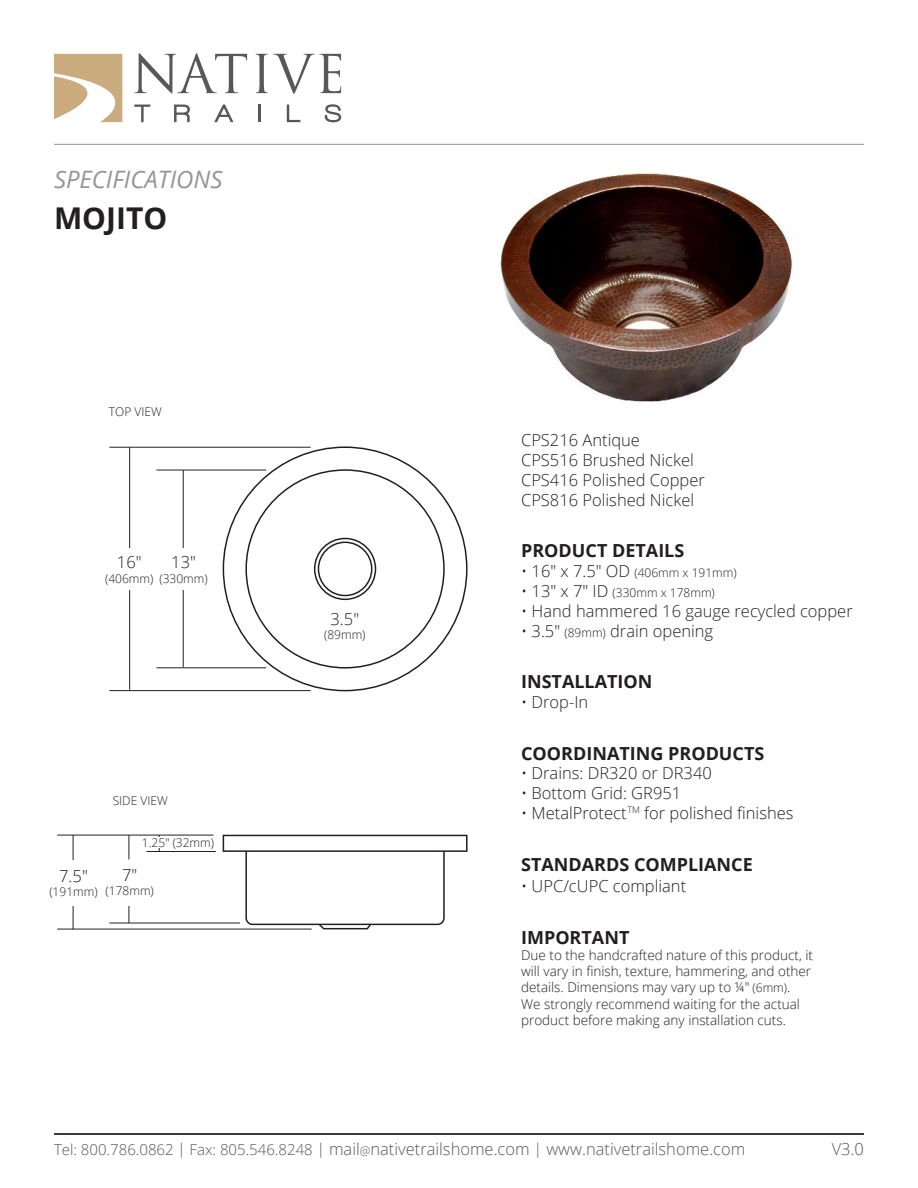
<style>
.page{position:relative;width:918px;height:1188px;background:#fff}
.page>*{position:absolute;margin:0;border:0;box-sizing:border-box;transform-origin:0 0}
.t1{font:700 30px "Open Sans";color:#231f20}
.t2{font:italic 24px "Open Sans";color:#939598}
.t3{font:700 18px "Open Sans";color:#231f20}
.t4{font:300 16.5px/19.8px "Open Sans";color:#231f20}
.t5{font:300 16.5px "Open Sans";color:#57585a}
.t6{font:300 13.5px/16.2px "Open Sans";color:#231f20}
.t7{font:300 12px "Open Sans";color:#231f20}
.s1{font-size:16.5px}
.s2{font-size:12px}
.s3{font-size:15px}
</style>
<div class="page">
<svg style="left:315px;top:538px;width:61px;height:61px"></svg>
<div style="left:314px;top:538px;width:62px;height:62px;border:2px solid #231f20;border-radius:50%"></div>
<div style="left:318px;top:542px;width:54px;height:54px;background:#fff;border-radius:50%"></div>
<div style="left:318px;top:542px;width:54px;height:54px;border:2px solid #231f20;border-radius:50%"></div>
<hr style="left:109px;top:690px;width:202px;height:1px;background:#231f20">
<hr style="left:109px;top:447px;width:202px;height:1px;background:#231f20">
<hr style="left:129px;top:447px;width:1px;height:243px;background:#231f20">
<hr style="left:156px;top:667px;width:110px;height:1px;background:#231f20">
<hr style="left:156px;top:470px;width:110px;height:1px;background:#231f20">
<hr style="left:183px;top:470px;width:1px;height:197px;background:#231f20">
<hr style="left:57px;top:929px;width:255px;height:1px;background:#231f20">
<hr style="left:57px;top:835px;width:157px;height:1px;background:#231f20">
<hr style="left:73px;top:835px;width:1px;height:94px;background:#231f20">
<hr style="left:109px;top:923px;width:131px;height:1px;background:#231f20">
<hr style="left:129px;top:835px;width:1px;height:88px;background:#231f20">
<hr style="left:146px;top:851px;width:70px;height:1px;background:#231f20">
<img style="left:492px;top:143px;width:308px;height:259px">
<hr style="left:54px;top:1134px;width:810px;height:1px;background:#231f20">
<hr style="left:54px;top:144px;width:810px;height:1px;background:#939598">
<svg style="left:256px;top:54px;width:85px;height:40px"></svg>
<svg style="left:258px;top:105px;width:2px;height:17px"></svg>
<svg style="left:287px;top:105px;width:13px;height:17px"></svg>
<svg style="left:325px;top:104px;width:16px;height:18px"></svg>
<svg style="left:54px;top:53px;width:193px;height:69px"></svg>
<svg style="left:318px;top:925px;width:55px;height:5px"></svg>
<div style="left:245px;top:837px;width:200px;height:88px;border:2px solid #231f20;border-radius:6px"></div>
<div style="left:223px;top:835px;width:244px;height:16px;background:#fff"></div>
<div style="left:223px;top:835px;width:245px;height:17px;border:2px solid #231f20"></div>
<div style="left:105px;top:548px;width:48px;height:42px;background:#fff"></div>
<div style="left:159px;top:548px;width:49px;height:42px;background:#fff"></div>
<div style="left:48px;top:861px;width:51px;height:44px;background:#fff"></div>
<div style="left:103px;top:860px;width:53px;height:45px;background:#fff"></div>
<h2 class="t2" style="left:54px;top:166px;width:170px">SPECIFICATIONS</h2>
<h1 class="t1" style="left:54px;top:208px;width:115px">MOJITO</h1>
<p class="t7" style="left:109px;top:407px;width:54px">TOP VIEW</p>
<p class="t4" style="left:117px;top:554px;width:26px">16"</p>
<p class="t7" style="left:105px;top:574px;width:50px">(406mm)</p>
<p class="t4" style="left:171px;top:554px;width:26px">13"</p>
<p class="t7" style="left:159px;top:574px;width:50px">(330mm)</p>
<p class="t7" style="left:113px;top:796px;width:57px">SIDE VIEW</p>
<p class="t4" style="left:59px;top:867px;width:30px">7.5"</p>
<p class="t7" style="left:49px;top:887px;width:50px">(191mm)</p>
<p class="t7" style="left:142px;top:837px;width:74px">1.25" (32mm)</p>
<p class="t4" style="left:122px;top:867px;width:17px">7"</p>
<p class="t7" style="left:106px;top:886px;width:50px">(178mm)</p>
<p class="t4" style="left:331px;top:611px;width:30px">3.5"</p>
<p class="t7" style="left:324px;top:630px;width:43px">(89mm)</p>
<p class="t4" style="left:521px;top:432px;width:185px">CPS216 Antique<br>CPS516 Brushed Nickel<br>CPS416 Polished Copper<br>CPS816 Polished Nickel</p>
<p class="t3" style="left:521px;top:544px;width:165px">PRODUCT DETAILS</p>
<p class="t7" style="left:521px;top:568px;width:217px"><span class="s1">• 16" x 7.5" OD</span> (406mm x 191mm)</p>
<p class="t7" style="left:521px;top:588px;width:195px"><span class="s1">• 13" x 7" ID</span> (330mm x 178mm)</p>
<p class="t4" style="left:521px;top:603px;width:333px">• Hand hammered 16 gauge recycled copper</p>
<p class="t4" style="left:521px;top:622px;width:194px">• 3.5" <span class="s2">(89mm)</span> drain opening</p>
<p class="t3" style="left:521px;top:675px;width:133px">INSTALLATION</p>
<p class="t4" style="left:521px;top:694px;width:69px">• Drop-In</p>
<p class="t3" style="left:521px;top:747px;width:245px">COORDINATING PRODUCTS</p>
<p class="t4" style="left:521px;top:765px;width:192px">• Drains: DR320 or DR340</p>
<p class="t4" style="left:521px;top:785px;width:162px">• Bottom Grid: GR951</p>
<p class="t4" style="left:521px;top:805px;width:274px">• MetalProtect<sup>TM</sup> for polished finishes</p>
<p class="t3" style="left:521px;top:858px;width:233px">STANDARDS COMPLIANCE</p>
<p class="t4" style="left:521px;top:878px;width:167px">• UPC/cUPC compliant</p>
<p class="t3" style="left:521px;top:931px;width:110px">IMPORTANT</p>
<p class="t6" style="left:521px;top:948px;width:293px">Due to the handcrafted nature of this product, it will vary in finish, texture, hammering, and other details. Dimensions may vary up to ¼″ <span class="s2">(6mm)</span>.<br>We strongly recommend waiting for the actual product before making any installation cuts.</p>
<p class="t5" style="left:54px;top:1143px;width:693px"><span class="s3">Tel: 800.786.0862 | Fax: 805.546.8248 |</span> mail<span class="s2">@</span>nativetrailshome.com <span class="s3">|</span> www.nativetrailshome.com</p>
<p class="t5" style="left:832px;top:1143px;width:34px">V3.0</p>
</div>
